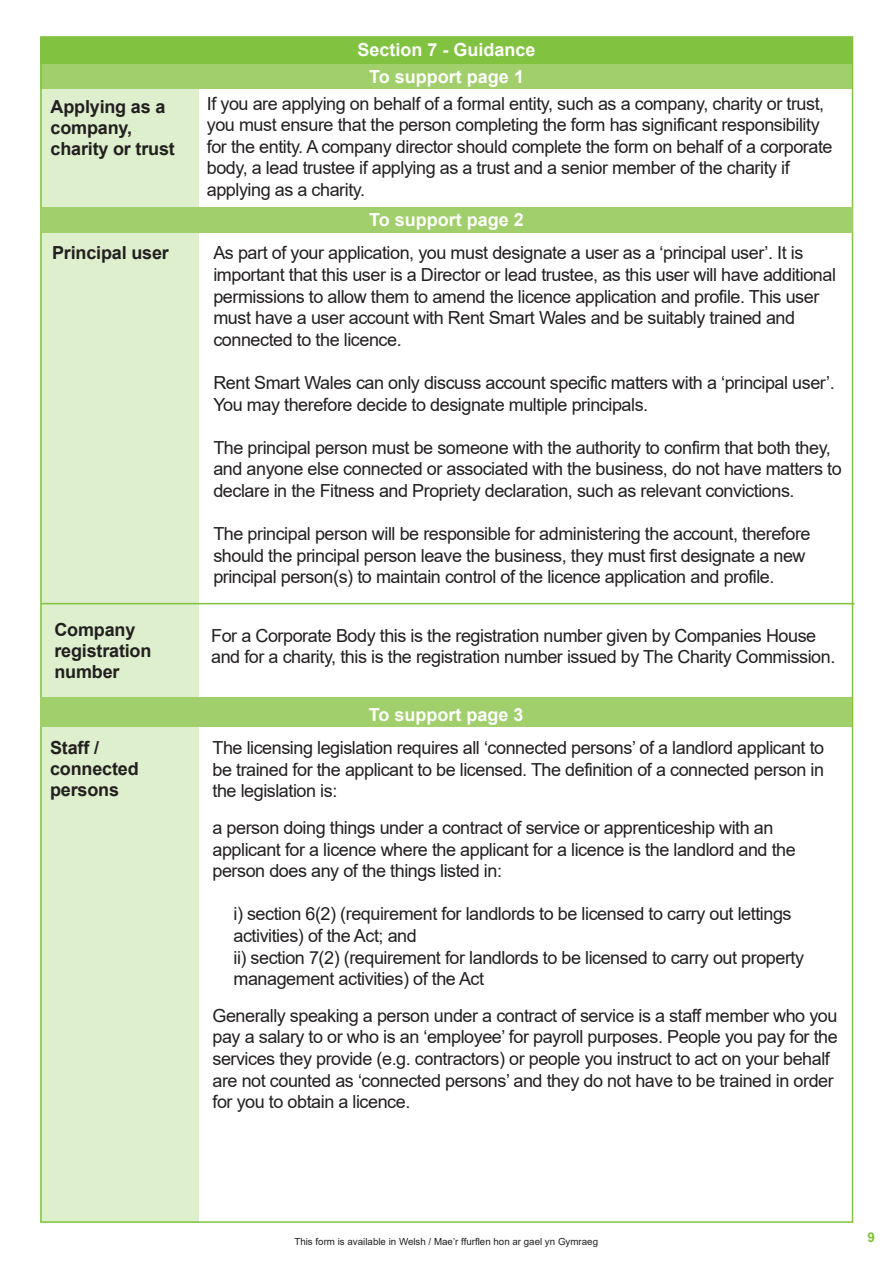
<style>
.page{position:relative;width:893px;height:1263px;background:#fff}
.page>*{position:absolute;margin:0;border:0;box-sizing:border-box;transform-origin:0 0}
.t1{font:18px/21.6px "Arial";letter-spacing:-.025em;color:#231f20}
.t2{font:700 18px/21px "Arial";letter-spacing:-.01em;color:#231f20}
.t3{font:700 18px "Arial";color:#fff}
.t4{font:700 13.5px "Arial";color:#81c340}
.t5{font:9.75px "Arial";color:#231f20}
</style>
<div class="page">
<div style="left:40px;top:37px;width:159px;height:1185px;background:#ddefcc"></div>
<div style="left:40px;top:63px;width:812px;height:25px;background:#a0cf6b"></div>
<div style="left:40px;top:37px;width:812px;height:27px;background:#81c340"></div>
<div style="left:41px;top:208px;width:811px;height:25px;background:#a0cf6b"></div>
<div style="left:40px;top:697px;width:812px;height:30px;background:#a0cf6b"></div>
<hr style="left:41px;top:603px;width:813px;height:1px;background:#81c340">
<p class="t3" style="left:357px;top:37px;width:180px">Section 7 - Guidance</p>
<p class="t3" style="left:369px;top:64px;width:156px">To support page 1</p>
<p class="t2" style="left:51px;top:96px;width:126px">Applying as a company, charity or trust</p>
<p class="t1" style="left:207px;top:92px;width:627px">If you are applying on behalf of a formal entity, such as a company, charity or trust, you must ensure that the person completing the form has significant responsibility for the entity. A company director should complete the form on behalf of a corporate body, a lead trustee if applying as a trust and a senior member of the charity if applying as a charity.</p>
<p class="t3" style="left:369px;top:207px;width:156px">To support page 2</p>
<p class="t2" style="left:52px;top:243px;width:118px">Principal user</p>
<p class="t2" style="left:54px;top:619px;width:99px">Company registration number</p>
<p class="t1" style="left:213px;top:242px;width:624px">As part of your application, you must designate a user as a ‘principal user’. It is important that this user is a Director or lead trustee, as this user will have additional permissions to allow them to amend the licence application and profile. This user must have a user account with Rent Smart Wales and be suitably trained and connected to the licence.</p>
<p class="t1" style="left:213px;top:372px;width:623px">Rent Smart Wales can only discuss account specific matters with a ‘principal user’.<br>You may therefore decide to designate multiple principals.</p>
<p class="t1" style="left:213px;top:436px;width:630px">The principal person must be someone with the authority to confirm that both they, and anyone else connected or associated with the business, do not have matters to declare in the Fitness and Propriety declaration, such as relevant convictions.</p>
<p class="t1" style="left:213px;top:523px;width:599px">The principal person will be responsible for administering the account, therefore should the principal person leave the business, they must first designate a new principal person(s) to maintain control of the licence application and profile.</p>
<p class="t1" style="left:211px;top:624px;width:626px">For a Corporate Body this is the registration number given by Companies House and for a charity, this is the registration number issued by The Charity Commission.</p>
<p class="t3" style="left:369px;top:702px;width:156px">To support page 3</p>
<p class="t2" style="left:50px;top:737px;width:90px">Staff / connected persons</p>
<p class="t1" style="left:212px;top:737px;width:613px;text-align:justify">The licensing legislation requires all ‘connected persons’ of a landlord applicant to be trained for the applicant to be licensed. The definition of a connected person in the legislation is:</p>
<p class="t1" style="left:212px;top:817px;width:585px">a person doing things under a contract of service or apprenticeship with an applicant for a licence where the applicant for a licence is the landlord and the person does any of the things listed in:</p>
<p class="t1" style="left:233px;top:903px;width:572px">i) section 6(2) (requirement for landlords to be licensed to carry out lettings activities) of the Act; and<br>ii) section 7(2) (requirement for landlords to be licensed to carry out property management activities) of the Act</p>
<p class="t1" style="left:212px;top:1004px;width:627px">Generally speaking a person under a contract of service is a staff member who you pay a salary to or who is an ‘employee’ for payroll purposes. People you pay for the services they provide (e.g. contractors) or people you instruct to act on your behalf are not counted as ‘connected persons’ and they do not have to be trained in order for you to obtain a licence.</p>
<p class="t5" style="left:294px;top:1235px;width:305px">This form is available in Welsh / Mae’r ffurflen hon ar gael yn Gymraeg</p>
<p class="t4" style="left:867px;top:1227px;width:9px">9</p>
</div>
